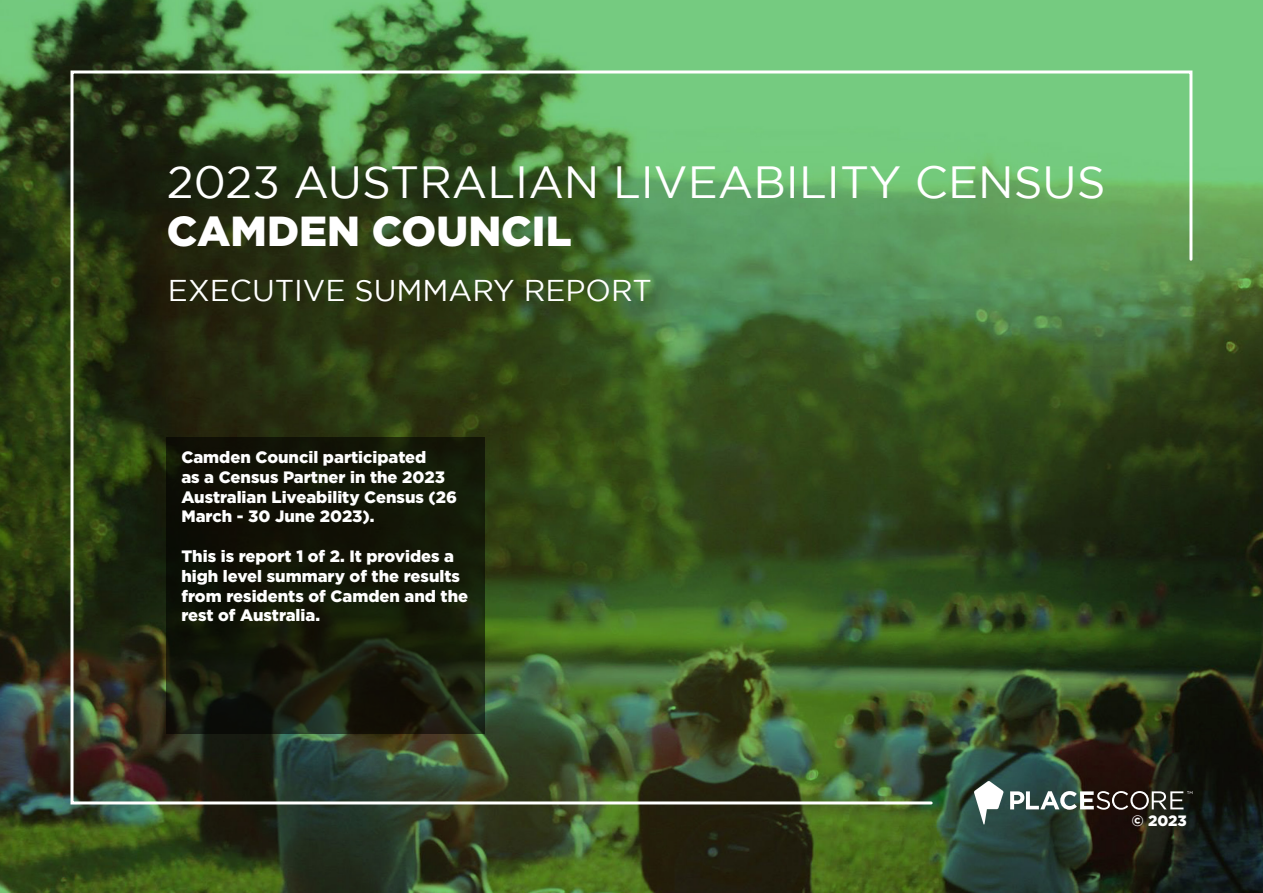
<style>
.page{position:relative;width:1263px;height:893px;background:#fff}
.page>*{position:absolute;margin:0;border:0;box-sizing:border-box;transform-origin:0 0}
.t1{font:45px "Gotham";color:#fff}
.t2{font:900 42px "Gotham";color:#fff}
.t3{font:30px "Gotham";color:#fff}
.t4{font:900 16.5px/19.8px "Gotham";color:#fff}
.t5{font:900 15px "Gotham";color:#fff}
</style>
<div class="page">
<img style="left:0;top:0;width:1263px;height:893px">
<img style="left:69px;top:69px;width:1125px;height:737px">
<svg style="left:167px;top:437px;width:318px;height:297px;background:#131708"></svg>
<svg style="left:974px;top:781px;width:30px;height:44px"></svg>
<svg style="left:1010px;top:791px;width:182px;height:19px"></svg>
<p class="t1" style="left:167px;top:158px;width:940px">2023 AUSTRALIAN LIVEABILITY CENSUS</p>
<p class="t2" style="left:167px;top:207px;width:406px">CAMDEN COUNCIL</p>
<p class="t3" style="left:168px;top:274px;width:486px">EXECUTIVE SUMMARY REPORT</p>
<p class="t4" style="left:181px;top:447px;width:277px">Camden Council participated<br>as a Census Partner in the 2023<br>Australian Liveability Census (26<br>March - 30 June 2023).</p>
<p class="t4" style="left:181px;top:546px;width:288px">This is report 1 of 2. It provides a high level summary of the results from residents of Camden and the rest of Australia.</p>
<p class="t5" style="left:1131px;top:812px;width:57px">© 2023</p>
</div>
